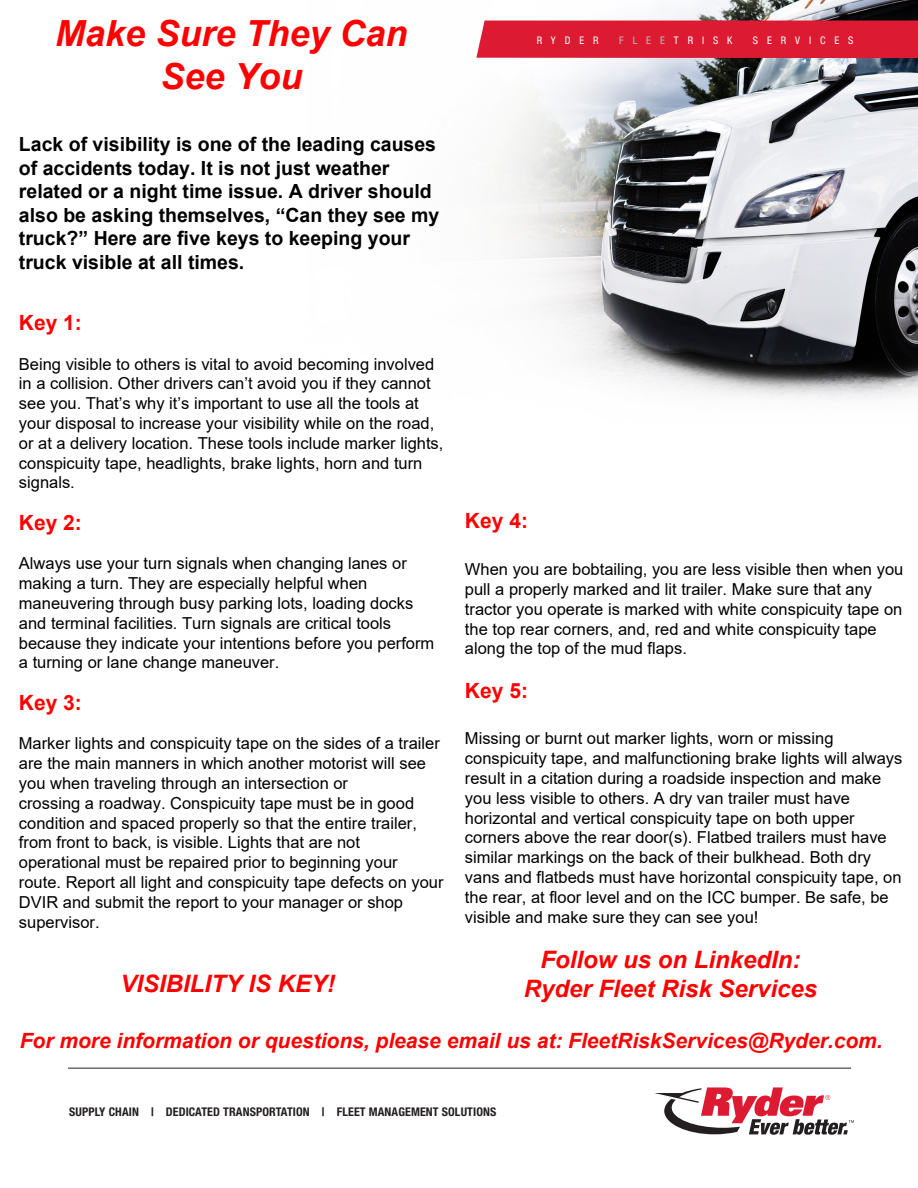
<style>
.page{position:relative;width:918px;height:1188px;background:#fff}
.page>*{position:absolute;margin:0;border:0;box-sizing:border-box;transform-origin:0 0}
.t1{font:italic 700 36px/43.2px "Arial";color:#f00;text-align:center}
.t2{font:italic 700 24px/28.8px "Arial";color:#f00;text-align:center}
.t3{font:italic 700 21px "Arial";color:#f00}
.t4{font:700 21px "Arial";color:#f00}
.t5{font:700 19.5px/23.5px "Arial";color:#000}
.t6{font:16.5px/19.8px "Arial";color:#000}
.t7{font:700 condensed 12px "Helvetica Neue LT Std";letter-spacing:.01em;color:#231f20}
.t8{font:condensed 10.5px "Helvetica Neue LT Std";letter-spacing:.85em;color:#fff}
.s1{color:#bcbdc0}
</style>
<div class="page">
<img style="left:484px;top:1px;width:434px;height:399px">
<hr style="left:68px;top:1068px;width:783px;height:1px;background:#231f20">
<div style="left:476px;top:21px;width:442px;height:37px;background:#dc1a32"></div>
<svg style="left:654px;top:1087px;width:200px;height:48px"></svg>
<h1 class="t1" style="left:55px;top:13px;width:354px">Make Sure They Can<br>See You</h1>
<p class="t5" style="left:19px;top:133px;width:422px">Lack of visibility is one of the leading causes of accidents today. It is not just weather related or a night time issue. A driver should also be asking themselves, “Can they see my truck?” Here are five keys to keeping your truck visible at all times.</p>
<p class="t8" style="left:537px;top:34px;width:63px">RYDER</p>
<p class="t8" style="left:619px;top:34px;width:115px"><span class="s1">FLEE</span>TRISK</p>
<p class="t8" style="left:753px;top:34px;width:102px">SERVICES</p>
<h3 class="t4" style="left:19px;top:308px;width:65px">Key 1:</h3>
<p class="t6" style="left:19px;top:354px;width:426px">Being visible to others is vital to avoid becoming involved in a collision. Other drivers can’t avoid you if they cannot see you. That’s why it’s important to use all the tools at your disposal to increase your visibility while on the road, or at a delivery location. These tools include marker lights, conspicuity tape, headlights, brake lights, horn and turn signals.</p>
<h3 class="t4" style="left:19px;top:508px;width:65px">Key 2:</h3>
<p class="t6" style="left:19px;top:554px;width:417px">Always use your turn signals when changing lanes or making a turn. They are especially helpful when maneuvering through busy parking lots, loading docks and terminal facilities. Turn signals are critical tools because they indicate your intentions before you perform a turning or lane change maneuver.</p>
<h3 class="t4" style="left:19px;top:688px;width:65px">Key 3:</h3>
<p class="t6" style="left:19px;top:734px;width:426px">Marker lights and conspicuity tape on the sides of a trailer are the main manners in which another motorist will see you when traveling through an intersection or<br>crossing a roadway. Conspicuity tape must be in good condition and spaced properly so that the entire trailer, from front to back, is visible. Lights that are not operational must be repaired prior to beginning your route. Report all light and conspicuity tape defects on your DVIR and submit the report to your manager or shop supervisor.</p>
<p class="t4" style="left:465px;top:506px;width:65px">Key 4:</p>
<p class="t6" style="left:465px;top:559px;width:440px">When you are bobtailing, you are less visible then when you pull a properly marked and lit trailer. Make sure that any tractor you operate is marked with white conspicuity tape on the top rear corners, and, red and white conspicuity tape along the top of the mud flaps.</p>
<h3 class="t4" style="left:465px;top:675px;width:65px">Key 5:</h3>
<p class="t6" style="left:465px;top:729px;width:439px">Missing or burnt out marker lights, worn or missing conspicuity tape, and malfunctioning brake lights will always result in a citation during a roadside inspection and make you less visible to others. A dry van trailer must have horizontal and vertical conspicuity tape on both upper corners above the rear door(s). Flatbed trailers must have similar markings on the back of their bulkhead. Both dry vans and flatbeds must have horizontal conspicuity tape, on the rear, at floor level and on the ICC bumper. Be safe, be visible and make sure they can see you!</p>
<h2 class="t2" style="left:524px;top:946px;width:295px">Follow us on LinkedIn:<br>Ryder Fleet Risk Services</h2>
<h3 class="t3" style="left:20px;top:1026px;width:865px">For more information or questions, please email us at: FleetRiskServices@Ryder.com.</h3>
<h2 class="t2" style="left:120px;top:969px;width:216px">VISIBILITY IS KEY!</h2>
<p class="t7" style="left:69px;top:1104px;width:429px">SUPPLY CHAIN | DEDICATED TRANSPORTATION | FLEET MANAGEMENT SOLUTIONS</p>
</div>
